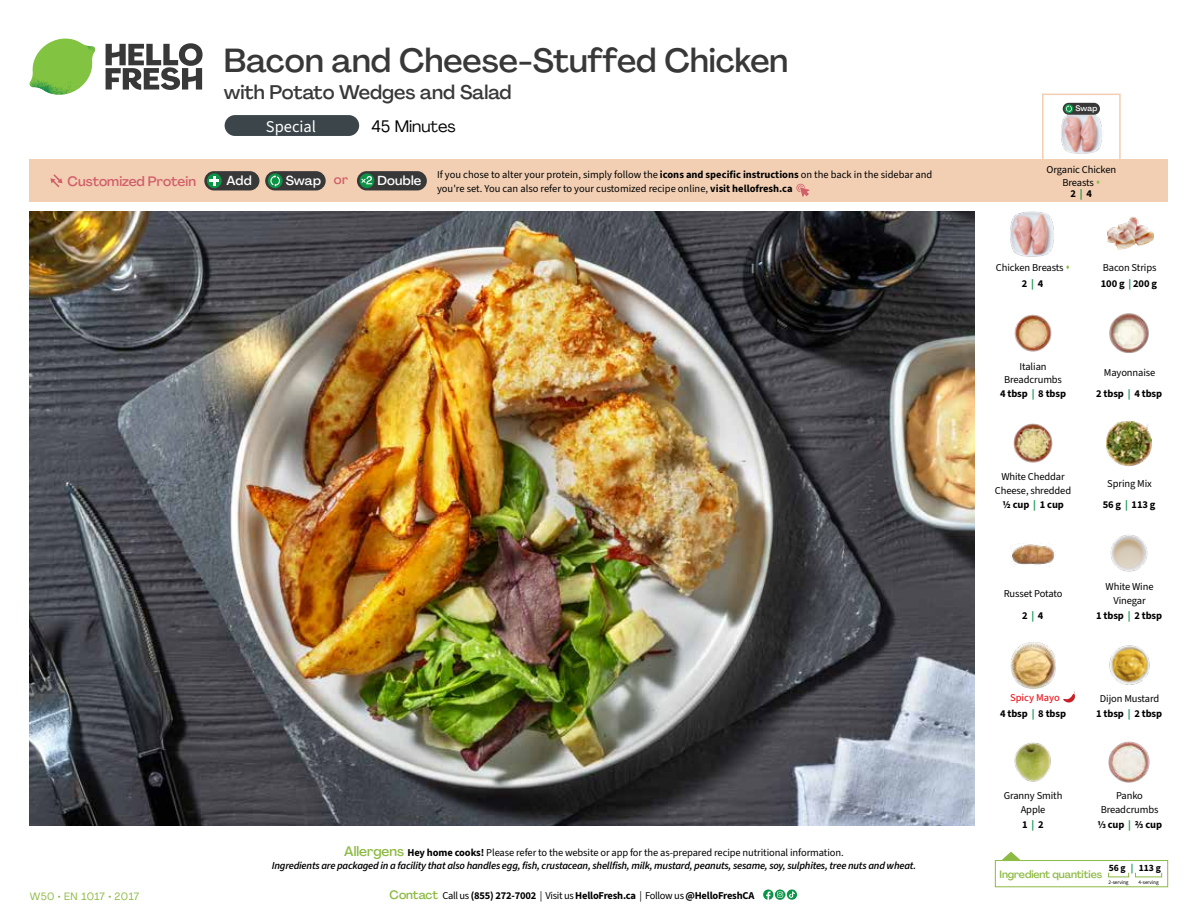
<style>
.page{position:relative;width:1188px;height:918px;background:#fff}
.page>*{position:absolute;margin:0;border:0;box-sizing:border-box;transform-origin:0 0}
.t1{font:500 33px "Agrandir";letter-spacing:-.005em;color:#383839}
.t2{font:500 19.5px "Agrandir";color:#383839}
.t3{font:16.5px "Agrandir";color:#000}
.t4{font:16.5px "Source Sans 3";color:#fff}
.t5{font:500 13.5px "Agrandir";color:#d15f6a}
.t6{font:500 12.9px "Agrandir";letter-spacing:.015em;color:#fff}
.t7{font:10.5px/13.5px "Source Sans 3";letter-spacing:-.01em;color:#000;text-align:center}
.t8{font:italic 600 10.5px/13.5px "Source Sans 3";letter-spacing:-.02em;color:#000;text-align:center}
.t9{font:700 10.5px "Source Sans 3";letter-spacing:-.02em;color:#000}
.t10{font:500 10.5px "Agrandir";letter-spacing:-.01em;color:#8cba42}
.t11{font:10.5px "Agrandir";letter-spacing:.04em;color:#8cba42}
.t12{font:500 10.5px "Source Sans 3";color:#ed1d24}
.t13{font:700 9.6px "Source Sans 3";color:#000}
.t14{font:500 7.95px "Agrandir";color:#fff}
.t15{font:5.25px "Source Sans 3";letter-spacing:-.01em;color:#000}
.s1{color:#d15f6a}
.s2{font-weight:700}
.s3{font-family:"Agrandir";font-weight:500;font-style:normal;font-size:13.5px;color:#8cba42}
.s4{font-weight:700;font-style:normal}
.s5{font-weight:400;font-style:normal}
.s6{font-family:"Agrandir";font-weight:500;font-size:12px;color:#8cba42}
.s7{font-weight:400}
.s8{color:#8cba42}
.s9{color:#0b9446}
.s10{font-weight:700;color:#0b9446}
</style>
<div class="page">
<svg style="left:106px;top:43px;width:97px;height:47px"></svg>
<svg style="left:34px;top:39px;width:59px;height:38px"></svg>
<img style="left:65px;top:39px;width:30px;height:25px">
<img style="left:33px;top:60px;width:56px;height:10px">
<img style="left:29px;top:64px;width:58px;height:31px">
<img style="left:64px;top:70px;width:25px;height:24px">
<img style="left:30px;top:211px;width:945px;height:615px">
<img style="left:1014px;top:314px;width:38px;height:38px">
<img style="left:1109px;top:313px;width:40px;height:40px">
<img style="left:1013px;top:423px;width:40px;height:40px">
<img style="left:1106px;top:421px;width:46px;height:46px">
<img style="left:1011px;top:543px;width:45px;height:22px">
<img style="left:1110px;top:534px;width:38px;height:38px">
<img style="left:1014px;top:742px;width:37px;height:40px">
<img style="left:1108px;top:741px;width:42px;height:42px">
<img style="left:1108px;top:216px;width:45px;height:34px">
<img style="left:1010px;top:212px;width:44px;height:45px">
<img style="left:1011px;top:643px;width:45px;height:45px">
<img style="left:1109px;top:645px;width:41px;height:40px">
<svg style="left:1063px;top:691px;width:12px;height:12px"></svg>
<div style="left:30px;top:160px;width:1138px;height:42px;background:#f2cfb3"></div>
<svg style="left:50px;top:174px;width:12px;height:13px"></svg>
<div style="left:265px;top:171px;width:61px;height:19px;background:#383839;border-radius:10px"></div>
<svg style="left:268px;top:173px;width:15px;height:15px"></svg>
<svg style="left:270px;top:175px;width:10px;height:12px"></svg>
<div style="left:204px;top:171px;width:55px;height:19px;background:#383839;border-radius:10px"></div>
<div style="left:207px;top:173px;width:15px;height:15px;background:#0b9446;border-radius:50%"></div>
<svg style="left:209px;top:176px;width:10px;height:10px"></svg>
<svg style="left:796px;top:183px;width:13px;height:14px"></svg>
<div style="left:357px;top:171px;width:70px;height:19px;background:#383839;border-radius:10px"></div>
<svg style="left:360px;top:173px;width:14px;height:15px"></svg>
<svg style="left:360px;top:176px;width:12px;height:8px"></svg>
<div style="left:787px;top:889px;width:10px;height:11px;background:#099447;border-radius:50%"></div>
<svg style="left:763px;top:889px;width:32px;height:11px"></svg>
<div style="left:225px;top:115px;width:134px;height:21px;background:#3c454a;border-radius:10px"></div>
<svg style="left:1002px;top:852px;width:19px;height:8px"></svg>
<div style="left:995px;top:860px;width:173px;height:27px;border:1px solid #8cba42"></div>
<div style="left:1042px;top:94px;width:79px;height:69px;border:2px solid #f2cfb3"></div>
<img style="left:1061px;top:112px;width:41px;height:42px">
<div style="left:1063px;top:103px;width:37px;height:12px;background:#383839;border-radius:6px"></div>
<svg style="left:1064px;top:104px;width:9px;height:9px"></svg>
<svg style="left:1066px;top:105px;width:6px;height:7px"></svg>
<h1 class="t1" style="left:224px;top:40px;width:566px">Bacon and Cheese-Stuffed Chicken</h1>
<h2 class="t2" style="left:224px;top:80px;width:289px">with Potato Wedges and Salad</h2>
<h3 class="t3" style="left:372px;top:116px;width:86px">45 Minutes</h3>
<h3 class="t4" style="left:266px;top:116px;width:52px">Special</h3>
<p class="t5" style="left:68px;top:173px;width:130px">Customized Protein</p>
<p class="t6" style="left:227px;top:172px;width:27px">Add</p>
<p class="t6" style="left:286px;top:172px;width:64px">Swap <span class="s1">or</span></p>
<p class="t6" style="left:377px;top:172px;width:45px">Double</p>
<p class="t7" style="left:437px;top:168px;width:497px;text-align:left">If you chose to alter your protein, simply follow the <span class="s2">icons and specific instructions</span> on the back in the sidebar and you're set. You can also refer to your customized recipe online, <span class="s2">visit hellofresh.ca</span></p>
<p class="t11" style="left:30px;top:890px;width:111px">W50 • EN 1017 • 2017</p>
<p class="t8" style="left:272px;top:845px;width:646px"><span class="s3">Allergens</span> <span class="s4">Hey home cooks!</span> <span class="s5">Please refer to the website or app for the as-prepared recipe nutritional information.<br></span>Ingredients are packaged in a facility that also handles egg, fish, crustacean, shellfish, milk, mustard, peanuts, sesame, soy, sulphites, tree nuts and wheat.</p>
<p class="t9" style="left:390px;top:888px;width:366px"><span class="s6">Contact</span> <span class="s7">Call us</span> (855) 272-7002 <span class="s7">| Visit us</span> HelloFresh.ca <span class="s7">| Follow us</span> @HelloFreshCA</p>
<p class="t14" style="left:1075px;top:104px;width:24px">Swap</p>
<p class="t7" style="left:1047px;top:162px;width:71px">Organic Chicken<br>Breasts <span class="s8">▲</span></p>
<p class="t9" style="left:1071px;top:187px;width:23px">2 <span class="s9">|</span> 4</p>
<p class="t7" style="left:996px;top:259px;width:76px;line-height:16.4px">Chicken Breasts <span class="s8">▲<br></span><span class="s2">2</span> <span class="s10">|</span> <span class="s2">4</span></p>
<p class="t7" style="left:1101px;top:259px;width:58px;line-height:16.4px;text-align:left">Bacon Strips<br><span class="s2">100 g</span> <span class="s10">|</span> <span class="s2">200 g</span></p>
<p class="t7" style="left:1000px;top:360px;width:67px">Italian<br>Breadcrumbs<br><span class="s2">4 tbsp</span> <span class="s10">|</span> <span class="s2">8 tbsp</span></p>
<p class="t7" style="left:1096px;top:362px;width:67px;line-height:21.1px">Mayonnaise<br><span class="s2">2 tbsp</span> <span class="s10">|</span> <span class="s2">4 tbsp</span></p>
<p class="t7" style="left:995px;top:470px;width:78px">White Cheddar<br>Cheese, shredded<br><span class="s2">1/2 cup</span> <span class="s10">|</span> <span class="s2">1 cup</span></p>
<p class="t7" style="left:1103px;top:472px;width:54px;line-height:21.1px">Spring Mix<br><span class="s2">56 g</span> <span class="s10">|</span> <span class="s2">113 g</span></p>
<p class="t7" style="left:1004px;top:582px;width:60px;line-height:22.2px">Russet Potato<br><span class="s2">2</span> <span class="s10">|</span> <span class="s2">4</span></p>
<p class="t7" style="left:1106px;top:580px;width:50px">White Wine<br>Vinegar</p>
<p class="t9" style="left:1096px;top:609px;width:67px">1 tbsp <span class="s9">|</span> 2 tbsp</p>
<p class="t12" style="left:1010px;top:691px;width:51px">Spicy Mayo</p>
<p class="t9" style="left:1000px;top:706px;width:67px">4 tbsp <span class="s9">|</span> 8 tbsp</p>
<p class="t7" style="left:1004px;top:789px;width:60px">Granny Smith<br>Apple</p>
<p class="t9" style="left:1022px;top:817px;width:23px">1 <span class="s9">|</span> 2</p>
<p class="t7" style="left:1096px;top:691px;width:67px;line-height:14.9px">Dijon Mustard<br><span class="s2">1 tbsp</span> <span class="s10">|</span> <span class="s2">2 tbsp</span></p>
<p class="t7" style="left:1101px;top:789px;width:59px">Panko<br>Breadcrumbs</p>
<p class="t9" style="left:1097px;top:817px;width:66px">1/3 cup <span class="s9">|</span> 2/3 cup</p>
<p class="t13" style="left:1109px;top:862px;width:54px">56 g <span class="s9">|</span> 113 g</p>
<p class="t15" style="left:1109px;top:879px;width:22px">2-serving</p>
<p class="t15" style="left:1139px;top:879px;width:22px">4-serving</p>
<p class="t10" style="left:1000px;top:867px;width:104px">Ingredient quantities</p>
</div>
